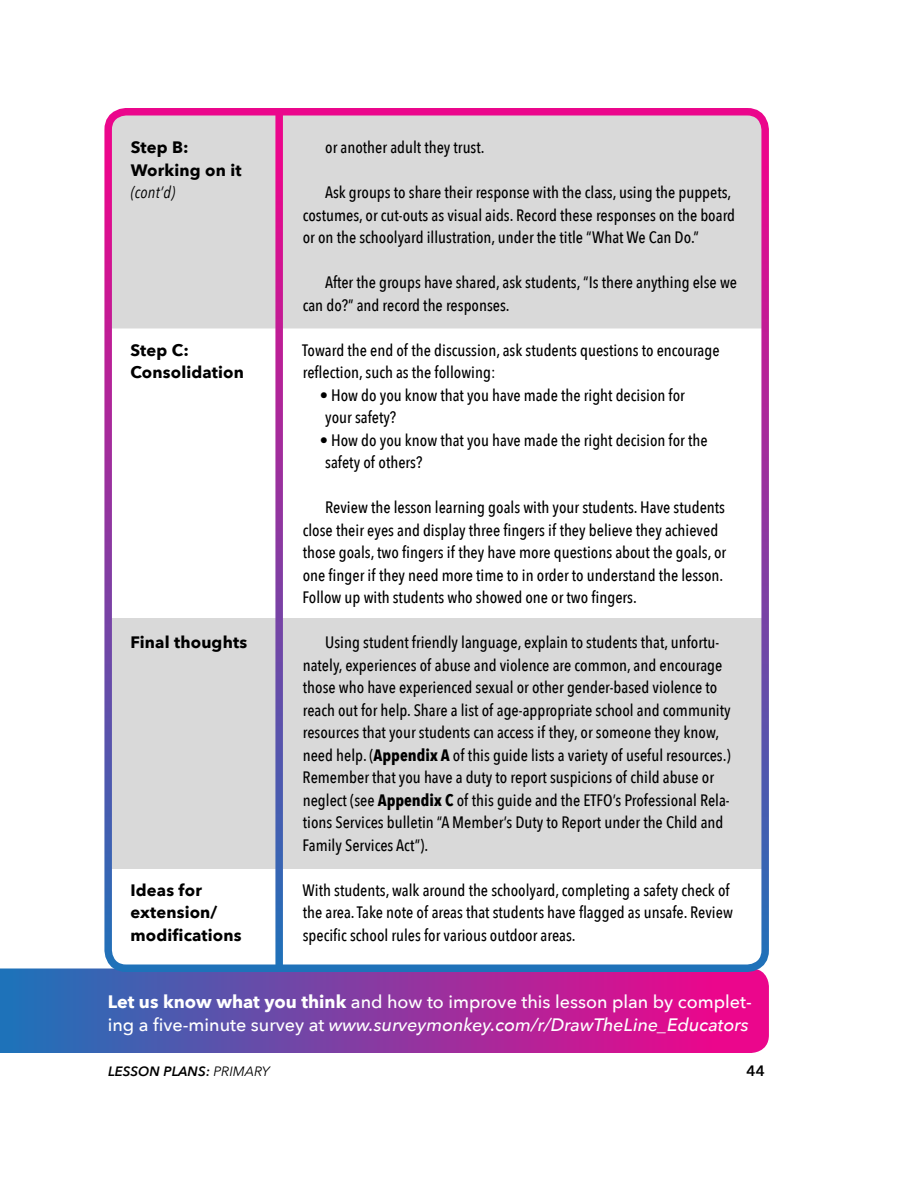
<style>
.page{position:relative;width:918px;height:1188px;background:#fff}
.page>*{position:absolute;margin:0;border:0;box-sizing:border-box;transform-origin:0 0}
.t1{font:500 18px/22.5px "Avenir Next";color:#fff}
.t2{font:500 16.5px/22.5px "Avenir Next Condensed";color:#000}
.t3{font:700 16.5px/22.5px "Avenir Next";letter-spacing:.01em;color:#000}
.t4{font:italic 16.5px "Avenir Next Condensed";color:#000}
.t5{font:600 15px "Avenir Next";color:#000}
.t6{font:italic 600 13.5px "Avenir Next";color:#000}
.s1{font-weight:700}
.s2{font-style:italic}
.s3{font-weight:400}
</style>
<div class="page">
<svg style="left:0;top:968px;width:769px;height:85px;background:#8a39a1"></svg>
<div style="left:107px;top:618px;width:657px;height:250px;background:#d9d9d9"></div>
<div style="left:113px;top:117px;width:647px;height:211px;background:#d9d9d9"></div>
<div style="left:104px;top:108px;width:665px;height:864px;border:8px solid #fff;border-radius:18px"></div>
<svg style="left:275px;top:110px;width:8px;height:858px;background:#9043a5"></svg>
<p class="t3" style="left:131px;top:137px;width:112px">Step B:<br>Working on it</p>
<p class="t4" style="left:131px;top:182px;width:46px">(cont’d)</p>
<p class="t3" style="left:130px;top:339px;width:115px">Step C:<br>Consolidation</p>
<p class="t3" style="left:130px;top:632px;width:118px">Final thoughts</p>
<p class="t3" style="left:130px;top:879px;width:113px">Ideas for extension/ modifications</p>
<p class="t2" style="left:325px;top:137px;width:161px">or another adult they trust.</p>
<p class="t2" style="left:303px;top:182px;width:434px;text-indent:22px">Ask groups to share their response with the class, using the puppets, costumes, or cut-outs as visual aids. Record these responses on the board or on the schoolyard illustration, under the title “What We Can Do.”</p>
<p class="t2" style="left:303px;top:272px;width:436px;text-indent:22px">After the groups have shared, ask students, “Is there anything else we can do?” and record the responses.</p>
<p class="t2" style="left:302px;top:339px;width:419px">Toward the end of the discussion, ask students questions to encourage reflection, such as the following:</p>
<p class="t2" style="left:325px;top:384px;width:361px;text-indent:-5px">• How do you know that you have made the right decision for your safety?</p>
<p class="t2" style="left:325px;top:429px;width:384px;text-indent:-6px">• How do you know that you have made the right decision for the safety of others?</p>
<p class="t2" style="left:303px;top:497px;width:425px;text-indent:22px">Review the lesson learning goals with your students. Have students close their eyes and display three fingers if they believe they achieved those goals, two fingers if they have more questions about the goals, or one finger if they need more time to in order to understand the lesson.<br>Follow up with students who showed one or two fingers.</p>
<p class="t2" style="left:303px;top:632px;width:430px;text-indent:23px">Using student friendly language, explain to students that, unfortu&shy;nately, experiences of abuse and violence are common, and encourage those who have experienced sexual or other gender-based violence to reach out for help. Share a list of age-appropriate school and community resources that your students can access if they, or someone they know, need help. (<span class="s1">Appendix A</span> of this guide lists a variety of useful resources.)<br>Remember that you have a duty to report suspicions of child abuse or neglect (see <span class="s1">Appendix C</span> of this guide and the ETFO’s Professional Rela&shy;tions Services bulletin “A Member’s Duty to Report under the Child and Family Services Act”).</p>
<p class="t2" style="left:303px;top:879px;width:432px">With students, walk around the schoolyard, completing a safety check of the area. Take note of areas that students have flagged as unsafe. Review specific school rules for various outdoor areas.</p>
<p class="t1" style="left:108px;top:991px;width:645px"><span class="s1">Let us know what you think</span> and how to improve this lesson plan by complet&shy;ing a five-minute survey at <span class="s2">www.surveymonkey.com/r/DrawTheLine_Educators</span></p>
<p class="t6" style="left:108px;top:1062px;width:163px">LESSON PLANS: <span class="s3">PRIMARY</span></p>
<p class="t5" style="left:746px;top:1060px;width:20px">44</p>
</div>
